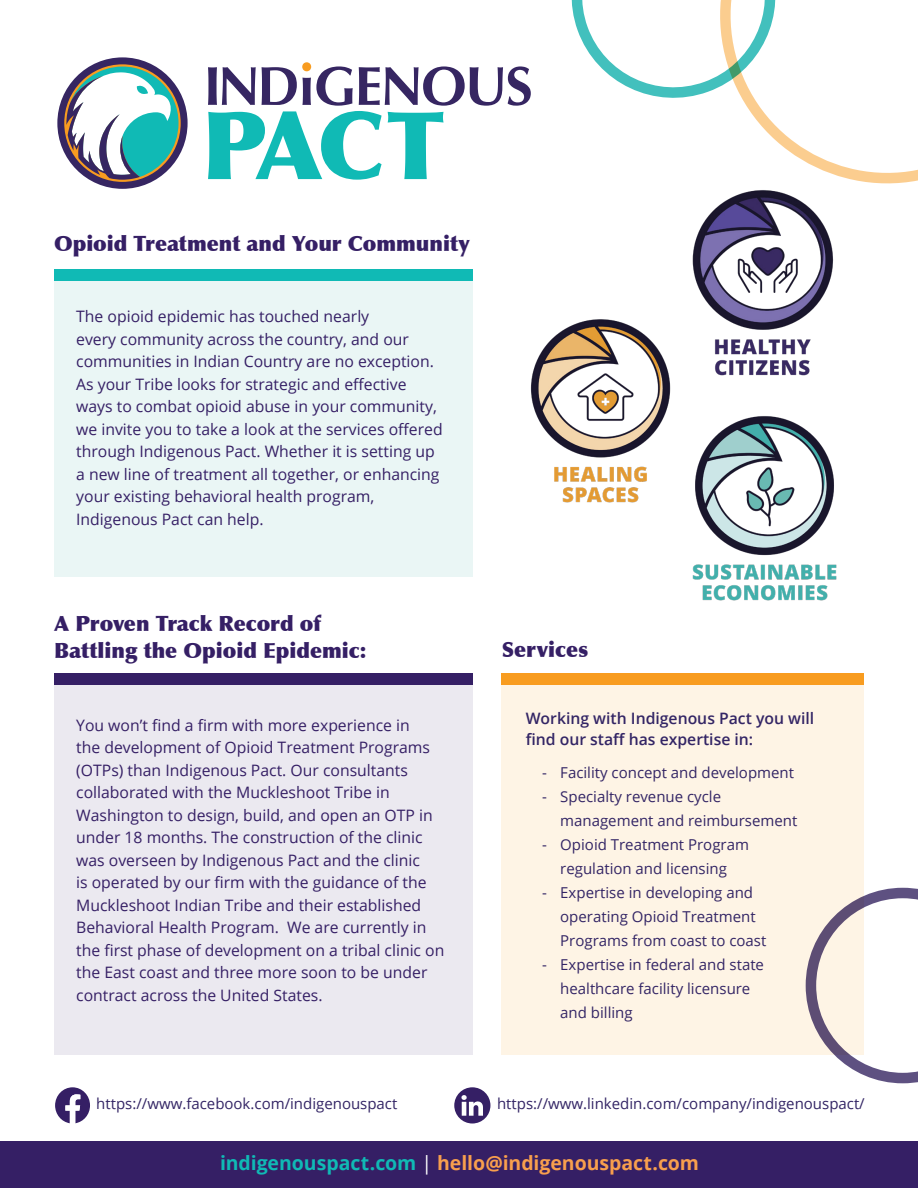
<style>
.page{position:relative;width:918px;height:1188px;background:#fff}
.page>*{position:absolute;margin:0;border:0;box-sizing:border-box;transform-origin:0 0}
.t1{font:900 21px/27px "Optima";color:#351f65}
.t2{font:700 19.5px "Open Sans";color:#f89f4d}
.t3{font:15.75px/22.5px "Open Sans";color:#351f65}
.t4{font:600 15.75px/21px "Open Sans";color:#332565}
.t5{font:15px/24px "Open Sans";color:#332565}
.s1{color:#10bab5}
.s2{font-weight:400;color:#fff}
</style>
<div class="page">
<div style="left:454px;top:1087px;width:36px;height:36px;background:#351f65;border-radius:50%"></div>
<svg style="left:461px;top:1095px;width:22px;height:21px"></svg>
<svg style="left:55px;top:1087px;width:35px;height:37px"></svg>
<div style="left:54px;top:674px;width:418px;height:381px;background:#ebe9f0"></div>
<div style="left:54px;top:281px;width:418px;height:296px;background:#eaf6f5"></div>
<div style="left:54px;top:269px;width:418px;height:12px;background:#10bab5"></div>
<div style="left:502px;top:674px;width:362px;height:381px;background:#fef4e5"></div>
<div style="left:502px;top:674px;width:362px;height:11px;background:#f89c20"></div>
<svg style="left:208px;top:62px;width:323px;height:118px"></svg>
<svg style="left:57px;top:57px;width:131px;height:132px;background:#543f66"></svg>
<svg style="left:66px;top:67px;width:113px;height:113px"></svg>
<img style="left:530px;top:319px;width:141px;height:184px">
<img style="left:692px;top:199px;width:142px;height:177px">
<img style="left:692px;top:416px;width:145px;height:185px">
<svg style="left:806px;top:888px;width:112px;height:195px"></svg>
<svg style="left:571px;top:0;width:347px;height:199px"></svg>
<div style="left:54px;top:674px;width:418px;height:11px;background:#351f65"></div>
<div style="left:0;top:1142px;width:918px;height:46px;background:#351f65"></div>
<p class="t1" style="left:54px;top:230px;width:417px">Opioid Treatment and Your Community</p>
<p class="t3" style="left:76px;top:305px;width:368px">The opioid epidemic has touched nearly<br>every community across the country, and our communities in Indian Country are no exception.<br>As your Tribe looks for strategic and effective ways to combat opioid abuse in your community, we invite you to take a look at the services offered through Indigenous Pact. Whether it is setting up a new line of treatment all together, or enhancing your existing behavioral health program, Indigenous Pact can help.</p>
<p class="t1" style="left:54px;top:610px;width:314px">A Proven Track Record of<br>Battling the Opioid Epidemic:</p>
<p class="t3" style="left:76px;top:713px;width:370px">You won’t find a firm with more experience in<br>the development of Opioid Treatment Programs (OTPs) than Indigenous Pact. Our consultants collaborated with the Muckleshoot Tribe in Washington to design, build, and open an OTP in under 18 months. The construction of the clinic was overseen by Indigenous Pact and the clinic<br>is operated by our firm with the guidance of the Muckleshoot Indian Tribe and their established Behavioral Health Program. We are currently in the first phase of development on a tribal clinic on the East coast and three more soon to be under contract across the United States.</p>
<p class="t1" style="left:502px;top:636px;width:88px">Services</p>
<p class="t4" style="left:526px;top:708px;width:290px">Working with Indigenous Pact you will find our staff has expertise in:</p>
<p class="t5" style="left:542px;top:760px;width:253px">- Facility concept and development</p>
<p class="t5" style="left:560px;top:784px;width:239px;text-indent:-18px">- Specialty revenue cycle management and reimbursement</p>
<p class="t5" style="left:542px;top:832px;width:208px;text-align:center">- Opioid Treatment Program regulation and licensing</p>
<p class="t5" style="left:560px;top:880px;width:208px;text-indent:-18px">- Expertise in developing and operating Opioid Treatment<br>Programs from coast to coast</p>
<p class="t5" style="left:560px;top:952px;width:205px;text-indent:-18px">- Expertise in federal and state healthcare facility licensure and billing</p>
<p class="t5" style="left:96px;top:1091px;width:303px">https://www.facebook.com/indigenouspact</p>
<p class="t5" style="left:497px;top:1091px;width:369px">https://www.linkedin.com/company/indigenouspact/</p>
<p class="t2" style="left:220px;top:1149px;width:481px"><span class="s1">indigenouspact.com</span> <span class="s2">|</span> hello@indigenouspact.com</p>
</div>
